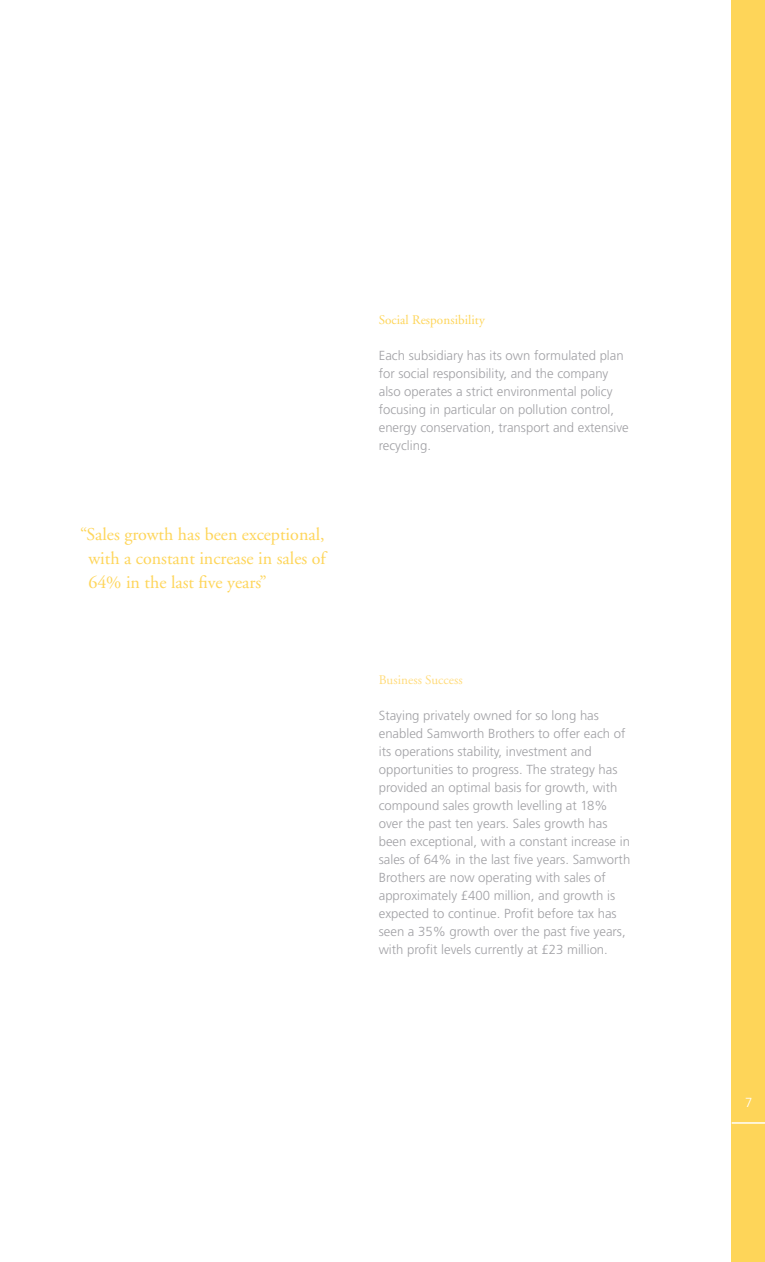
<style>
.page{position:relative;width:765px;height:1262px;background:#fff}
.page>*{position:absolute;margin:0;border:0;box-sizing:border-box;transform-origin:0 0}
.t1{font:18px/24px "Adobe Garamond";color:#fed559;text-align:justify}
.t2{font:300 13.2px/18px "Frutiger";color:#a1a1a5}
.t3{font:13.2px "Adobe Garamond";letter-spacing:.005em;color:#fed559}
.t4{font:13.2px "Adobe Garamond";letter-spacing:.005em;color:#ffdc7c}
.t5{font:300 13.2px "Frutiger";color:#fff}
</style>
<div class="page">
<div style="left:732px;top:0;width:33px;height:1261px;background:#fed559"></div>
<hr style="left:732px;top:1122px;width:33px;height:1px;background:#fff">
<h1 class="t1" style="left:88px;top:524px;width:239px;text-indent:-8px">“Sales growth has been exceptional, with a constant increase in sales of 64% in the last five years”</h1>
<p class="t3" style="left:379px;top:314px;width:107px">Social Responsibility</p>
<p class="t2" style="left:379px;top:347px;width:252px">Each subsidiary has its own formulated plan for social responsibility, and the company also operates a strict environmental policy focusing in particular on pollution control, energy conservation, transport and extensive recycling.</p>
<p class="t4" style="left:379px;top:674px;width:85px">Business Success</p>
<p class="t2" style="left:379px;top:707px;width:253px">Staying privately owned for so long has enabled Samworth Brothers to offer each of its operations stability, investment and opportunities to progress. The strategy has provided an optimal basis for growth, with compound sales growth levelling at 18% over the past ten years. Sales growth has been exceptional, with a constant increase in sales of 64% in the last five years. Samworth Brothers are now operating with sales of approximately £400 million, and growth is expected to continue. Profit before tax has seen a 35% growth over the past five years, with profit levels currently at £23 million.</p>
<p class="t5" style="left:745px;top:1097px;width:9px">7</p>
</div>
